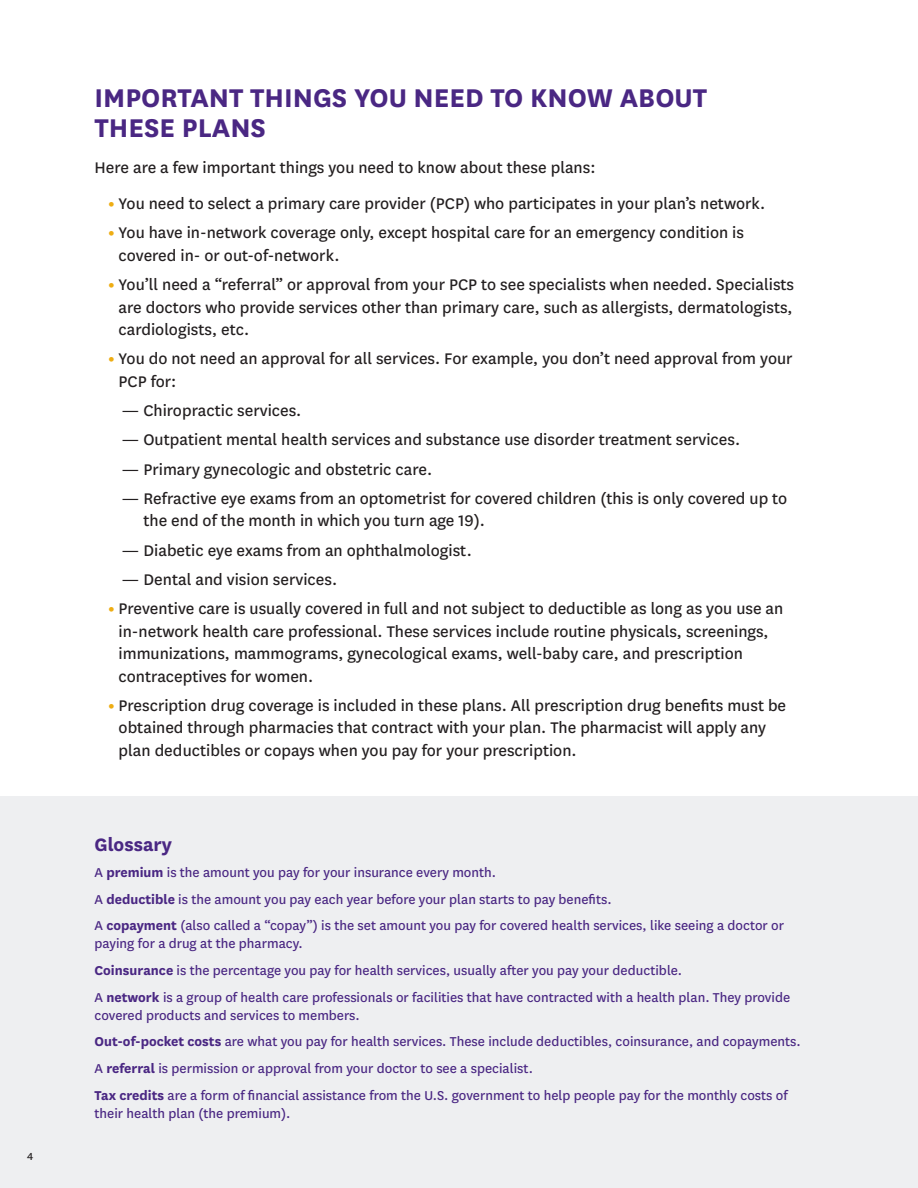
<style>
.page{position:relative;width:918px;height:1188px;background:#fff}
.page>*{position:absolute;margin:0;border:0;box-sizing:border-box;transform-origin:0 0}
.Header_1_National{font:700 30px/30px "National";color:#4a2783}
.Header_3_National{font:700 21px "National";color:#4a2783}
.bullet_National{font:18px/22.5px "National";color:#231f20}
.Sub_Bulleted_National{font:18px/22.5px "National";color:#231f20}
.body_National_12pt{font:18px "National";color:#231f20}
.body_National_9_5pt{font:15px/18px "National";color:#4a2783}
.Folio_Left{font:12px "National";color:#231f20}
.s1{font-weight:800;color:#eead13}
.s2{font-weight:700}
</style>
<div class="page">
<div style="left:0;top:796px;width:918px;height:392px;background:#eeeff1"></div>
<p class="Folio_Left" style="left:27px;top:1148px;width:8px">4</p>
<p class="Header_1_National" style="left:94px;top:81px;width:614px">IMPORTANT THINGS YOU NEED TO KNOW ABOUT<br>THESE PLANS</p>
<p class="body_National_12pt" style="left:94px;top:156px;width:503px">Here are a few important things you need to know about these plans:</p>
<p class="bullet_National" style="left:108px;top:192px;width:659px"><span class="s1">•</span> You need to select a primary care provider (PCP) who participates in your plan’s network.</p>
<p class="bullet_National" style="left:119px;top:221px;width:627px;text-indent:-11px"><span class="s1">•</span> You have in-network coverage only, except hospital care for an emergency condition is covered in- or out-of-network.</p>
<p class="bullet_National" style="left:119px;top:273px;width:677px;text-align:justify;text-indent:-11px"><span class="s1">•</span> You’ll need a “referral” or approval from your PCP to see specialists when needed. Specialists are doctors who provide services other than primary care, such as allergists, dermatologists, cardiologists, etc.</p>
<p class="bullet_National" style="left:119px;top:347px;width:676px;text-indent:-11px"><span class="s1">•</span> You do not need an approval for all services. For example, you don’t need approval from your<br>PCP for:</p>
<p class="Sub_Bulleted_National" style="left:122px;top:399px;width:181px">— Chiropractic services.</p>
<p class="Sub_Bulleted_National" style="left:122px;top:428px;width:620px">— Outpatient mental health services and substance use disorder treatment services.</p>
<p class="Sub_Bulleted_National" style="left:122px;top:457px;width:312px">— Primary gynecologic and obstetric care.</p>
<p class="Sub_Bulleted_National" style="left:143px;top:486px;width:645px;text-indent:-22px">— Refractive eye exams from an optometrist for covered children (this is only covered up to the end of the month in which you turn age 19).</p>
<p class="Sub_Bulleted_National" style="left:122px;top:538px;width:352px">— Diabetic eye exams from an ophthalmologist.</p>
<p class="Sub_Bulleted_National" style="left:122px;top:567px;width:217px">— Dental and vision services.</p>
<p class="bullet_National" style="left:119px;top:597px;width:666px;text-indent:-11px"><span class="s1">•</span> Preventive care is usually covered in full and not subject to deductible as long as you use an in-network health care professional. These services include routine physicals, screenings, immunizations, mammograms, gynecological exams, well-baby care, and prescription contraceptives for women.</p>
<p class="bullet_National" style="left:119px;top:693px;width:669px;text-indent:-11px"><span class="s1">•</span> Prescription drug coverage is included in these plans. All prescription drug benefits must be obtained through pharmacies that contract with your plan. The pharmacist will apply any plan deductibles or copays when you pay for your prescription.</p>
<p class="Header_3_National" style="left:94px;top:829px;width:79px">Glossary</p>
<p class="body_National_9_5pt" style="left:94px;top:863px;width:403px">A <span class="s2">premium</span> is the amount you pay for your insurance every month.</p>
<p class="body_National_9_5pt" style="left:94px;top:889px;width:519px">A <span class="s2">deductible</span> is the amount you pay each year before your plan starts to pay benefits.</p>
<p class="body_National_9_5pt" style="left:94px;top:916px;width:691px">A <span class="s2">copayment</span> (also called a “copay”) is the set amount you pay for covered health services, like seeing a doctor or paying for a drug at the pharmacy.</p>
<p class="body_National_9_5pt" style="left:94px;top:961px;width:589px"><span class="s2">Coinsurance</span> is the percentage you pay for health services, usually after you pay your deductible.</p>
<p class="body_National_9_5pt" style="left:94px;top:987px;width:697px">A <span class="s2">network</span> is a group of health care professionals or facilities that have contracted with a health plan. They provide covered products and services to members.</p>
<p class="body_National_9_5pt" style="left:94px;top:1032px;width:708px"><span class="s2">Out-of-pocket costs</span> are what you pay for health services. These include deductibles, coinsurance, and copayments.</p>
<p class="body_National_9_5pt" style="left:94px;top:1059px;width:440px">A <span class="s2">referral</span> is permission or approval from your doctor to see a specialist.</p>
<p class="body_National_9_5pt" style="left:94px;top:1085px;width:695px"><span class="s2">Tax credits</span> are a form of financial assistance from the U.S. government to help people pay for the monthly costs of their health plan (the premium).</p>
</div>
